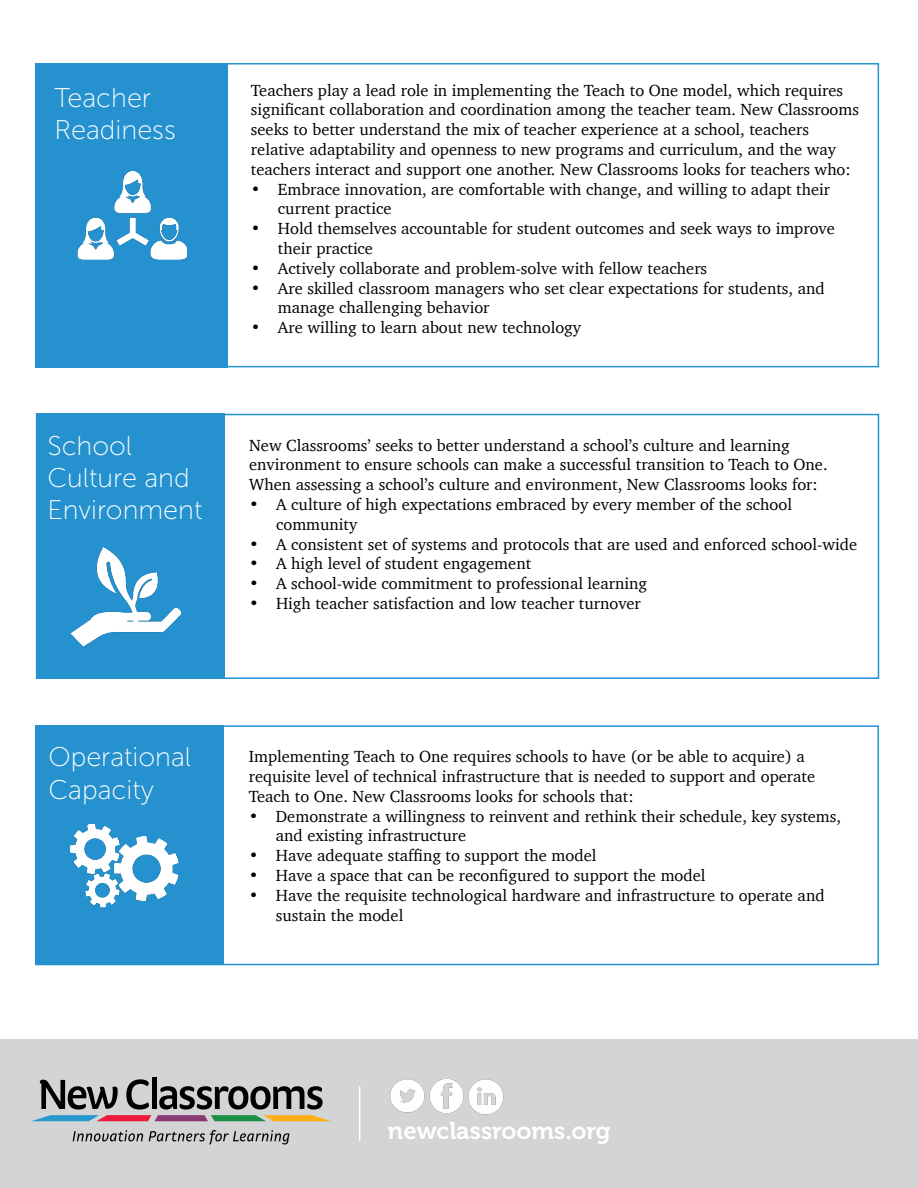
<style>
.page{position:relative;width:918px;height:1188px;background:#fff}
.page>*{position:absolute;margin:0;border:0;box-sizing:border-box;transform-origin:0 0}
.t1{font:27px/32.4px "Museo Sans 100";color:#fff}
.t2{font:24px "Museo 700";color:#fff}
.t3{font:16.5px/19.8px "Charter";color:#000}
</style>
<div class="page">
<div style="left:36px;top:414px;width:188px;height:265px;background:#2591cf"></div>
<div style="left:36px;top:725px;width:188px;height:240px;background:#2591cf"></div>
<div style="left:36px;top:414px;width:843px;height:265px;border:2px solid #2591cf"></div>
<div style="left:36px;top:725px;width:843px;height:240px;border:2px solid #2591cf"></div>
<img style="left:71px;top:825px;width:107px;height:83px">
<img style="left:71px;top:547px;width:110px;height:100px">
<div style="left:0;top:1039px;width:918px;height:149px;background:#d3d4d5"></div>
<svg style="left:73px;top:1130px;width:70px;height:11px"></svg>
<svg style="left:149px;top:1130px;width:141px;height:15px"></svg>
<div style="left:152px;top:1077px;width:5px;height:32px;background:#000"></div>
<svg style="left:32px;top:1079px;width:298px;height:42px"></svg>
<hr style="left:359px;top:1087px;width:1px;height:54px;background:#fff">
<img style="left:390px;top:1079px;width:35px;height:34px">
<img style="left:429px;top:1079px;width:35px;height:35px">
<img style="left:468px;top:1079px;width:36px;height:35px">
<div style="left:36px;top:63px;width:192px;height:304px;background:#2591cf"></div>
<div style="left:36px;top:63px;width:843px;height:304px;border:2px solid #2591cf"></div>
<img style="left:77px;top:171px;width:110px;height:88px">
<h1 class="t1" style="left:55px;top:82px;width:123px">Teacher<br>Readiness</h1>
<p class="t3" style="left:251px;top:80px;width:610px">Teachers play a lead role in implementing the Teach to One model, which requires significant collaboration and coordination among the teacher team. New Classrooms seeks to better understand the mix of teacher experience at a school, teachers relative adaptability and openness to new programs and curriculum, and the way teachers interact and support one another. New Classrooms looks for teachers who:</p>
<p class="t3" style="left:278px;top:179px;width:554px;text-indent:-27px">• Embrace innovation, are comfortable with change, and willing to adapt their current practice</p>
<p class="t3" style="left:278px;top:218px;width:558px;text-indent:-27px">• Hold themselves accountable for student outcomes and seek ways to improve their practice</p>
<p class="t3" style="left:251px;top:258px;width:458px">• Actively collaborate and problem-solve with fellow teachers</p>
<p class="t3" style="left:278px;top:278px;width:548px;text-indent:-27px">• Are skilled classroom managers who set clear expectations for students, and manage challenging behavior</p>
<p class="t3" style="left:251px;top:317px;width:332px">• Are willing to learn about new technology</p>
<h1 class="t1" style="left:47px;top:430px;width:157px">School<br>Culture and<br>Environment</h1>
<p class="t3" style="left:249px;top:435px;width:580px">New Classrooms’ seeks to better understand a school’s culture and learning environment to ensure schools can make a successful transition to Teach to One.<br>When assessing a school’s culture and environment, New Classrooms looks for:</p>
<p class="t3" style="left:276px;top:494px;width:517px;text-indent:-27px">• A culture of high expectations embraced by every member of the school community</p>
<p class="t3" style="left:249px;top:534px;width:610px">• A consistent set of systems and protocols that are used and enforced school-wide</p>
<p class="t3" style="left:249px;top:554px;width:284px">• A high level of student engagement</p>
<p class="t3" style="left:249px;top:573px;width:399px">• A school-wide commitment to professional learning</p>
<p class="t3" style="left:249px;top:593px;width:393px">• High teacher satisfaction and low teacher turnover</p>
<h1 class="t1" style="left:48px;top:741px;width:144px">Operational<br>Capacity</h1>
<p class="t3" style="left:249px;top:746px;width:568px">Implementing Teach to One requires schools to have (or be able to acquire) a requisite level of technical infrastructure that is needed to support and operate<br>Teach to One. New Classrooms looks for schools that:</p>
<p class="t3" style="left:276px;top:806px;width:567px;text-indent:-27px">• Demonstrate a willingness to reinvent and rethink their schedule, key systems, and existing infrastructure</p>
<p class="t3" style="left:249px;top:845px;width:349px">• Have adequate staffing to support the model</p>
<p class="t3" style="left:249px;top:865px;width:458px">• Have a space that can be reconfigured to support the model</p>
<p class="t3" style="left:276px;top:885px;width:550px;text-indent:-27px">• Have the requisite technological hardware and infrastructure to operate and sustain the model</p>
<h2 class="t2" style="left:388px;top:1117px;width:224px">newclassrooms.org</h2>
</div>
